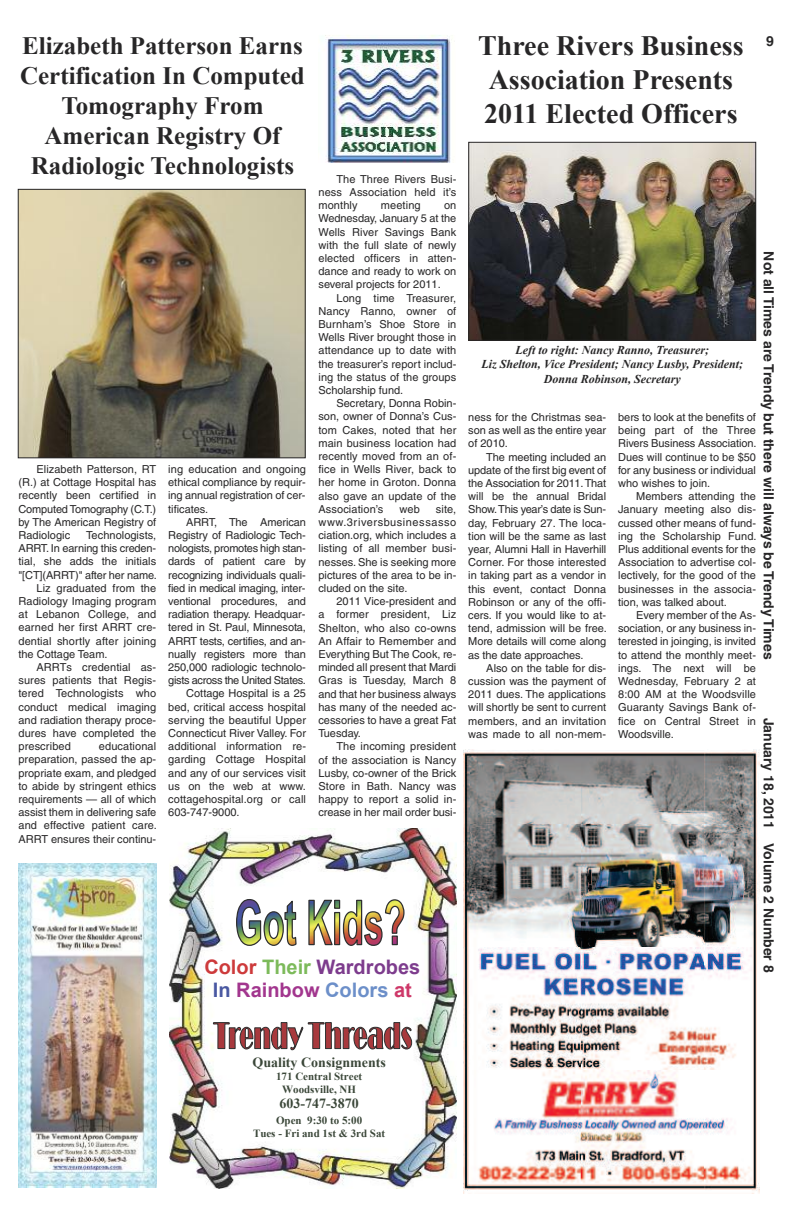
<style>
.page{position:relative;width:792px;height:1224px;background:#fff}
.page>*{position:absolute;margin:0;border:0;box-sizing:border-box;transform-origin:0 0}
.t1{font:700 28px/33.6px "Times New Roman";color:#272627}
.t2{font:700 25px/30px "Times New Roman";color:#272627;text-align:center}
.t3{font:700 20px/23px "Arial";color:#7d3c8d;text-align:center}
.t4{font:700 14px "Helvetica";color:#272627}
.t5{font:700 14px "Times New Roman";color:#3b4739}
.t6{font:italic 700 12px/14.4px "Times New Roman";color:#272627;text-align:center}
.t7{font:11px/13.2px "Helvetica";color:#272627;text-align:justify}
.t8{font:700 11px/12.7px "Times New Roman";color:#3b4739;text-align:center}
.t9{font:11px "Helvetica";letter-spacing:-.02em;color:#272627}
.t10{font:11px "Helvetica";letter-spacing:-.025em;color:#272627}
.t11{font:11px "Helvetica";letter-spacing:-.03em;color:#272627}
.s1{color:#cd3a3b}
.s2{color:#7cba5a}
.s3{color:#4958a1}
.s4{color:#a2368e}
.s5{color:#6c8fc9}
.s6{color:#ce3869}
</style>
<div class="page">
<img style="left:20px;top:191px;width:284px;height:265px">
<div style="left:18px;top:189px;width:288px;height:269px;border:1px solid #272627"></div>
<img style="left:463px;top:750px;width:297px;height:444px">
<img style="left:18px;top:863px;width:138px;height:324px">
<img style="left:169px;top:828px;width:287px;height:360px">
<img style="left:335px;top:902px;width:5px;height:41px">
<svg style="left:235px;top:898px;width:62px;height:49px"></svg>
<svg style="left:308px;top:899px;width:26px;height:47px"></svg>
<div style="left:334px;top:900px;width:6px;height:9px;border:1px solid #2e2f2f"></div>
<div style="left:334px;top:912px;width:6px;height:33px;border:1px solid #2e2f2f"></div>
<svg style="left:342px;top:899px;width:63px;height:48px"></svg>
<div style="left:392px;top:936px;width:6px;height:9px;border:1px solid #2e2f2f"></div>
<svg style="left:212px;top:1022px;width:201px;height:29px"></svg>
<img style="left:470px;top:144px;width:284px;height:195px">
<div style="left:468px;top:142px;width:288px;height:199px;border:1px solid #272627"></div>
<img style="left:325px;top:35px;width:126px;height:128px">
<h2 class="t2" style="left:20px;top:30px;width:286px">elizabeth Patterson earns<br>Certification In Computed<br>Tomography From<br>American registry of radiologic Technologists</h2>
<p class="t7" style="left:18px;top:464px;width:139px;text-indent:18px">Elizabeth Patterson, RT (R.) at Cottage Hospital has recently been certified in Computed Tomography (C.T.) by The American Registry of Radiologic</p>
<p class="t7" style="left:86px;top:530px;width:72px">Technologists,</p>
<p class="t7" style="left:18px;top:543px;width:139px">ARRT. In earning this creden-</p>
<p class="t7" style="left:18px;top:556px;width:139px">tial, she adds the initials</p>
<p class="t7" style="left:18px;top:569px;width:140px">"[CT](ARRT)" after her name.</p>
<p class="t7" style="left:36px;top:582px;width:121px">Liz graduated from the</p>
<p class="t7" style="left:18px;top:596px;width:139px">Radiology Imaging program</p>
<p class="t7" style="left:18px;top:609px;width:139px">at Lebanon College, and</p>
<p class="t7" style="left:18px;top:622px;width:139px">earned her first ARRT cre-</p>
<p class="t7" style="left:18px;top:635px;width:139px">dential shortly after joining</p>
<p class="t7" style="left:18px;top:648px;width:91px">the Cottage Team.</p>
<p class="t7" style="left:36px;top:662px;width:121px">ARRTs credential as-</p>
<p class="t7" style="left:18px;top:675px;width:139px">sures patients that Regis-</p>
<p class="t7" style="left:18px;top:688px;width:139px">tered Technologists who</p>
<p class="t7" style="left:18px;top:701px;width:139px">conduct medical imaging</p>
<p class="t7" style="left:18px;top:714px;width:139px">and radiation therapy proce-</p>
<p class="t7" style="left:18px;top:728px;width:139px">dures have completed the</p>
<p class="t7" style="left:18px;top:741px;width:54px">prescribed</p>
<p class="t7" style="left:18px;top:741px;width:140px;text-indent:80px">educational preparation, passed the ap&shy;propriate exam, and pledged to abide by stringent ethics requirements — all of which assist them in delivering safe and effective patient care.<br>ARRT ensures their continu-</p>
<p class="t7" style="left:168px;top:464px;width:139px">ing education and ongoing ethical compliance by requir&shy;ing annual registration of cer&shy;tificates.</p>
<p class="t7" style="left:186px;top:516px;width:121px">ARRT, The American</p>
<p class="t7" style="left:168px;top:530px;width:139px">Registry of Radiologic Tech-</p>
<p class="t10" style="left:168px;top:544px;width:139px">nologists, promotes high stan-</p>
<p class="t7" style="left:168px;top:556px;width:139px">dards of patient care by</p>
<p class="t7" style="left:168px;top:569px;width:139px">recognizing individuals quali-</p>
<p class="t9" style="left:168px;top:584px;width:139px">fied in medical imaging, inter-</p>
<p class="t7" style="left:168px;top:596px;width:139px">ventional procedures, and</p>
<p class="t7" style="left:168px;top:609px;width:139px">radiation therapy. Headquar-</p>
<p class="t7" style="left:168px;top:622px;width:139px">tered in St. Paul, Minnesota,</p>
<p class="t9" style="left:168px;top:637px;width:139px">ARRT tests, certifies, and an-</p>
<p class="t7" style="left:168px;top:648px;width:139px">nually registers more than</p>
<p class="t7" style="left:168px;top:662px;width:139px">250,000 radiologic technolo-</p>
<p class="t11" style="left:168px;top:676px;width:139px">gists across the United States.</p>
<p class="t7" style="left:186px;top:688px;width:121px">Cottage Hospital is a 25</p>
<p class="t7" style="left:168px;top:701px;width:139px">bed, critical access hospital</p>
<p class="t7" style="left:168px;top:714px;width:139px">serving the beautiful Upper</p>
<p class="t7" style="left:168px;top:728px;width:139px">Connecticut River Valley. For</p>
<p class="t7" style="left:168px;top:741px;width:139px">additional information re-</p>
<p class="t7" style="left:168px;top:754px;width:139px">garding Cottage Hospital</p>
<p class="t7" style="left:168px;top:767px;width:139px">and any of our services visit</p>
<p class="t7" style="left:168px;top:780px;width:139px">us on the web at www.</p>
<p class="t7" style="left:168px;top:794px;width:139px">cottagehospital.org or call</p>
<p class="t7" style="left:168px;top:807px;width:73px">603-747-9000.</p>
<p class="t7" style="left:319px;top:173px;width:139px;text-indent:18px">The Three Rivers Busi&shy;ness Association held it’s monthly</p>
<p class="t7" style="left:381px;top:200px;width:41px">meeting</p>
<p class="t7" style="left:319px;top:200px;width:139px;text-indent:126px">on Wednesday, January 5 at the Wells River Savings Bank with the full slate of newly elected officers in atten&shy;dance and ready to work on several projects for 2011.</p>
<p class="t7" style="left:318px;top:292px;width:139px;text-indent:18px">Long time Treasurer, Nancy Ranno, owner of Burnham’s Shoe Store in Wells River brought those in attendance up to date with the treasurer’s report includ&shy;ing the status of the groups Scholarship fund.</p>
<p class="t7" style="left:318px;top:398px;width:139px;text-indent:18px">Secretary, Donna Robin&shy;son, owner of Donna’s Cus&shy;tom Cakes, noted that her main business location had recently moved from an of&shy;fice in Wells River, back to her home in Groton. Donna also gave an update of the Association’s</p>
<p class="t7" style="left:318px;top:503px;width:139px;text-indent:117px">site, www.3riversbusinessasso ciation.org, which includes a listing of all member busi&shy;nesses. She is seeking more pictures of the area to be in&shy;cluded on the site.</p>
<p class="t7" style="left:318px;top:596px;width:139px;text-indent:18px">2011 Vice-president and a former president, Liz Shelton, who also co-owns An Affair to Remember and Everything But The Cook, re&shy;minded all present that Mardi Gras is Tuesday, March 8 and that her business always has many of the needed ac&shy;cessories to have a great Fat Tuesday.</p>
<p class="t7" style="left:318px;top:741px;width:139px;text-indent:18px">The incoming president of the association is Nancy Lusby, co-owner of the Brick Store in Bath. Nancy was happy to report a solid in&shy;crease in her mail order busi-</p>
<p class="t7" style="left:400px;top:503px;width:22px">web</p>
<h3 class="t3" style="left:204px;top:955px;width:217px"><span class="s1">Color</span> <span class="s2">Their</span> Wardrobes<br><span class="s3">In</span> <span class="s4">Rainbow</span> <span class="s5">Colors</span> <span class="s6">at</span></h3>
<h1 class="t1" style="left:478px;top:29px;width:267px">Three rivers business<br>Association Presents<br>2011 elected officers</h1>
<p class="t4" style="left:766px;top:36px;width:9px">9</p>
<p class="t4" style="left:774px;top:251px;width:410px;rotate:90deg">Not all Times are Trendy but there will always be Trendy Times</p>
<p class="t6" style="left:481px;top:343px;width:263px">Left to right: Nancy Ranno, Treasurer;<br>Liz Shelton, Vice President; Nancy Lusby, President;<br>Donna Robinson, Secretary</p>
<p class="t7" style="left:468px;top:412px;width:139px">ness for the Christmas sea&shy;son as well as the entire year of 2010.</p>
<p class="t7" style="left:468px;top:451px;width:140px;text-indent:18px">The meeting included an update of the first big event of the Association for 2011.That will be the annual Bridal Show.This year’s date is Sun&shy;day, February 27. The loca&shy;tion will be the same as last year, Alumni Hall in Haverhill Corner. For those interested in taking part as a vendor in this event, contact Donna Robinson or any of the offi&shy;cers. If you would like to at&shy;tend, admission will be free.<br>More details will come along as the date approaches.</p>
<p class="t7" style="left:468px;top:662px;width:139px;text-indent:18px">Also on the table for dis&shy;cussion was the payment of 2011 dues. The applications will shortly be sent to current members, and an invitation was made to all non-mem-</p>
<p class="t7" style="left:618px;top:412px;width:140px">bers to look at the benefits of being part of the Three Rivers Business Association.<br>Dues will continue to be $50 for any business or individual who wishes to join.</p>
<p class="t7" style="left:618px;top:491px;width:140px;text-indent:18px">Members attending the January meeting also dis&shy;cussed other means of fund&shy;ing the Scholarship Fund.<br>Plus additional events for the Association to advertise col&shy;lectively, for the good of the businesses in the associa&shy;tion, was talked about.</p>
<p class="t7" style="left:618px;top:610px;width:139px;text-indent:18px">Every member of the As&shy;sociation, or any business in&shy;terested in joinging, is invited to attend the monthly meet&shy;ings. The next will be Wednesday, February 2 at 8:00 AM at the Woodsville Guaranty Savings Bank of&shy;fice on Central Street in Woodsville.</p>
<p class="t4" style="left:774px;top:718px;width:256px;rotate:90deg">January 18, 2011 Volume 2 Number 8</p>
<p class="t5" style="left:252px;top:1055px;width:135px">Quality Consignments</p>
<p class="t8" style="left:276px;top:1070px;width:88px">171 Central Street<br>Woodsville, NH</p>
<p class="t5" style="left:279px;top:1096px;width:81px">603-747-3870</p>
<p class="t8" style="left:253px;top:1114px;width:134px">Open 9:30 to 5:00<br>Tues - Fri and 1st &amp; 3rd Sat</p>
</div>
